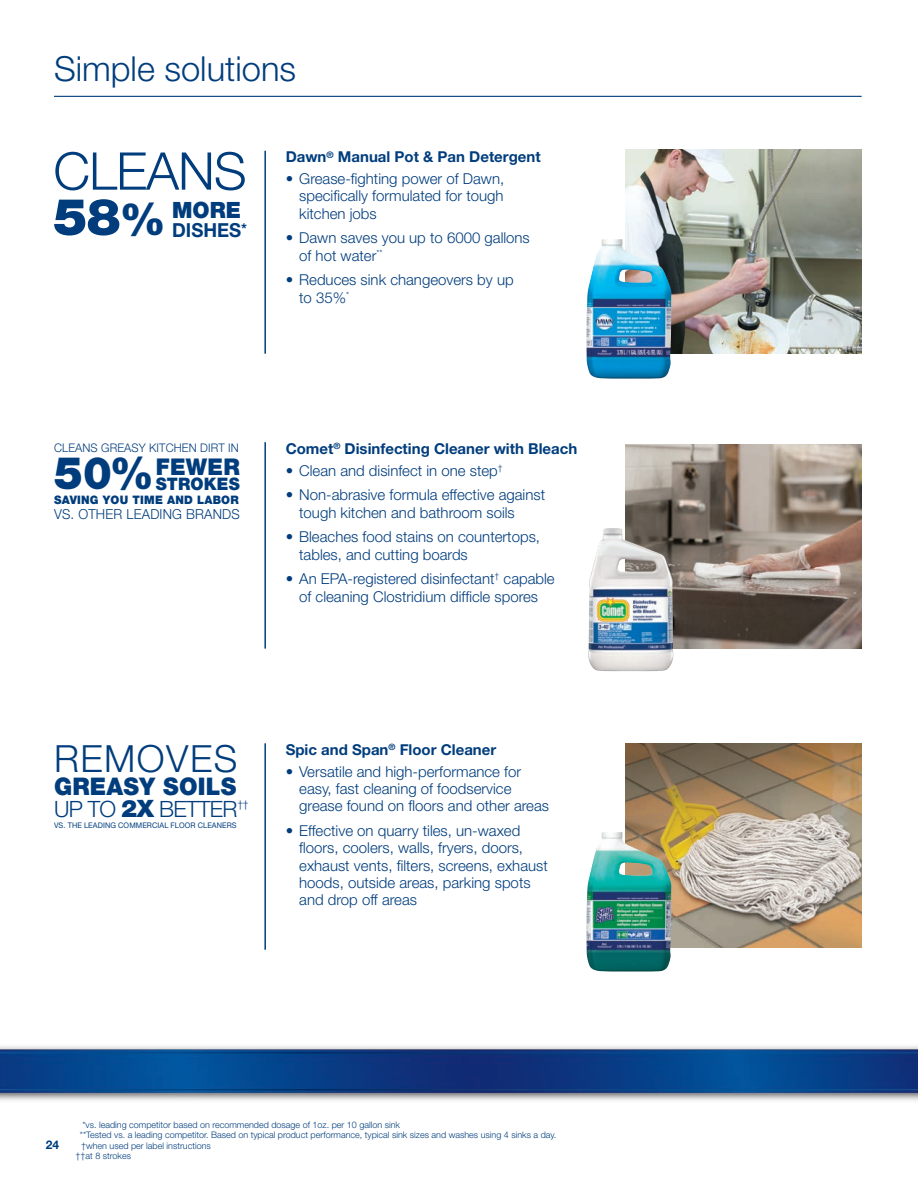
<style>
.page{position:relative;width:918px;height:1188px;background:#fff}
.page>*{position:absolute;margin:0;border:0;box-sizing:border-box;transform-origin:0 0}
.t1{font:300 52.05px "Helvetica Neue";letter-spacing:-.015em;color:#013d7d}
.t2{font:900 51px "Helvetica Neue";color:#013d7d}
.t3{font:900 45px "Helvetica Neue";color:#013d7d;scale:.96 1}
.t4{font:300 37.5px "Helvetica Neue";letter-spacing:.04em;color:#013d7d}
.t5{font:300 34.5px "Helvetica Neue";color:#013d7d}
.t6{font:900 24.3px "Helvetica Neue";letter-spacing:.01em;color:#013d7d;scale:.96 1}
.t7{font:900 23.1px "Helvetica Neue";letter-spacing:.01em;color:#013d7d;scale:.96 1}
.t8{font:300 22.5px "Helvetica Neue";letter-spacing:-.03em;color:#013d7d}
.t9{font:900 22.5px "Helvetica Neue";color:#013d7d;scale:.96 1}
.t10{font:700 19.35px "Helvetica Neue LT Std";color:#013d7d;scale:.96 1}
.t11{font:900 17.25px "Helvetica Neue";letter-spacing:.01em;color:#013d7d;scale:.96 1}
.t12{font:300 15px/17.2px "Helvetica Neue";color:#013d7d}
.Main_featured_Produc{font:700 15px "Helvetica Neue";color:#013d7d}
.t13{font:300 13.8px "Helvetica Neue";letter-spacing:.015em;color:#013d7d;scale:.96 1}
.t14{font:700 12px "Helvetica Neue";color:#013d7d}
.t15{font:300 11.85px "Helvetica Neue";letter-spacing:.01em;color:#013d7d;scale:.96 1}
.t16{font:900 11.7px "Helvetica Neue";letter-spacing:.02em;color:#013d7d;scale:.96 1}
.t17{font:300 10.5px "Helvetica Neue";color:#013d7d}
.t18{font:300 9px "Helvetica Neue";color:#013d7d}
.t19{font:7.65px "Helvetica Neue";letter-spacing:.01em;color:#013d7d;scale:.96 1}
.s1{font-size:45px}
.s2{font-weight:900;font-size:24px}
</style>
<div class="page">
<img style="left:625px;top:743px;width:237px;height:205px">
<img style="left:586px;top:833px;width:16px;height:87px">
<img style="left:625px;top:444px;width:237px;height:205px">
<img style="left:588px;top:528px;width:91px;height:144px">
<img style="left:625px;top:149px;width:237px;height:205px">
<img style="left:586px;top:240px;width:16px;height:87px">
<img style="left:0;top:1046px;width:918px;height:55px">
<hr style="left:54px;top:96px;width:808px;height:1px;background:#013d7d">
<hr style="left:264px;top:442px;width:2px;height:207px;background:#013d7d">
<hr style="left:264px;top:743px;width:2px;height:207px;background:#013d7d">
<hr style="left:264px;top:151px;width:2px;height:203px;background:#013d7d">
<p class="t5" style="left:54px;top:48px;width:244px">Simple solutions</p>
<p class="t1" style="left:53px;top:139px;width:195px">CLEANS</p>
<p class="t2" style="left:53px;top:187px;width:114px">58<span class="s1">%</span></p>
<p class="t9" style="left:172px;top:196px;width:73px">MORE</p>
<p class="t10" style="left:172px;top:218px;width:80px">DISHES<sup>*</sup></p>
<p class="Main_featured_Produc" style="left:286px;top:148px;width:256px">Dawn<sup>®</sup> Manual Pot &amp; Pan Detergent</p>
<p class="t12" style="left:299px;top:170px;width:207px;text-align:justify;text-indent:-14px">• Grease-fighting power of Dawn, specifically formulated for tough kitchen jobs</p>
<p class="t12" style="left:299px;top:229px;width:232px;text-indent:-13px">• Dawn saves you up to 6000 gallons of hot water<sup>**</sup></p>
<p class="t12" style="left:299px;top:271px;width:216px;text-indent:-13px">• Reduces sink changeovers by up to 35%<sup>*</sup></p>
<p class="t15" style="left:54px;top:440px;width:194px">CLEANS GREASY KITCHEN DIRT IN</p>
<p class="t3" style="left:54px;top:446px;width:106px">50%</p>
<p class="t16" style="left:54px;top:493px;width:194px">SAVING YOU TIME AND LABOR</p>
<p class="t13" style="left:54px;top:506px;width:195px">VS. OTHER LEADING BRANDS</p>
<p class="t7" style="left:156px;top:453px;width:89px">FEWER</p>
<p class="t11" style="left:156px;top:473px;width:89px">STROKES</p>
<p class="Main_featured_Produc" style="left:286px;top:439px;width:293px">Comet<sup>®</sup> Disinfecting Cleaner with Bleach</p>
<p class="t12" style="left:286px;top:461px;width:219px">• Clean and disinfect in one step<sup>†</sup></p>
<p class="t12" style="left:299px;top:486px;width:247px;text-indent:-14px">• Non-abrasive formula effective against tough kitchen and bathroom soils</p>
<p class="t12" style="left:299px;top:528px;width:242px;text-indent:-14px">• Bleaches food stains on countertops, tables, and cutting boards</p>
<p class="t12" style="left:286px;top:570px;width:270px;text-align:center">• An EPA-registered disinfectant<sup>†</sup> capable of cleaning Clostridium difficle spores</p>
<p class="t4" style="left:54px;top:736px;width:185px">REMOVES</p>
<p class="t6" style="left:54px;top:772px;width:191px">GREASY SOILS</p>
<p class="t8" style="left:54px;top:795px;width:185px">UP TO <span class="s2">2X</span> BETTER</p>
<p class="t19" style="left:54px;top:820px;width:192px">VS. THE LEADING COMMERCIAL FLOOR CLEANERS</p>
<p class="t17" style="left:237px;top:798px;width:13px">††</p>
<p class="Main_featured_Produc" style="left:286px;top:740px;width:212px">Spic and Span<sup>®</sup> Floor Cleaner</p>
<p class="t12" style="left:299px;top:763px;width:251px;text-indent:-14px">• Versatile and high-performance for easy, fast cleaning of foodservice grease found on floors and other areas</p>
<p class="t12" style="left:299px;top:822px;width:250px;text-indent:-14px">• Effective on quarry tiles, un-waxed floors, coolers, walls, fryers, doors, exhaust vents, filters, screens, exhaust hoods, outside areas, parking spots and drop off areas</p>
<p class="t14" style="left:46px;top:1137px;width:15px">24</p>
<p class="t18" style="left:82px;top:1119px;width:319px">*vs. leading competitor based on recommended dosage of 1oz. per 10 gallon sink</p>
<p class="t18" style="left:80px;top:1130px;width:478px">**Tested vs. a leading competitor. Based on typical product performance, typical sink sizes and washes using 4 sinks a day.</p>
<p class="t18" style="left:81px;top:1140px;width:131px">†when used per label instructions</p>
<p class="t18" style="left:76px;top:1151px;width:57px">††at 8 strokes</p>
</div>
